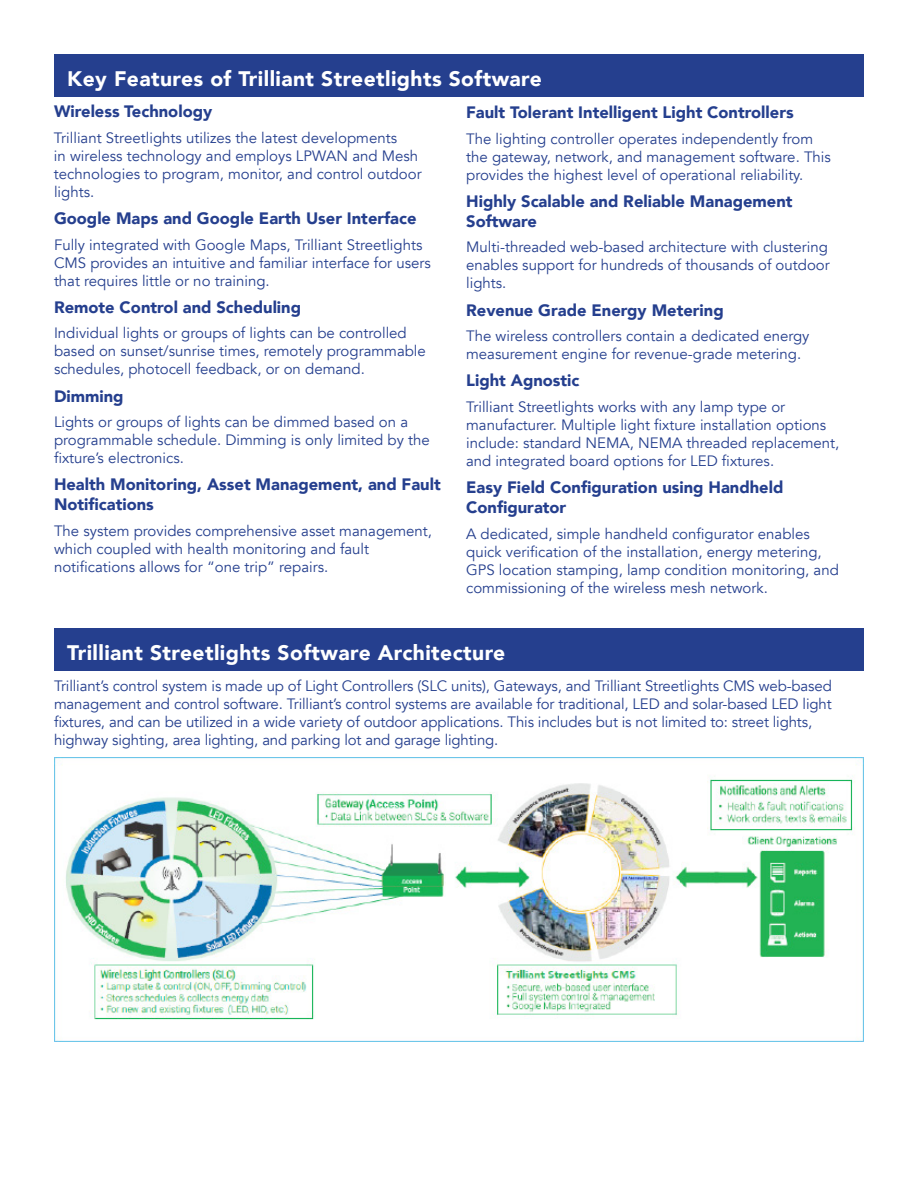
<style>
.page{position:relative;width:918px;height:1188px;background:#fff}
.page>*{position:absolute;margin:0;border:0;box-sizing:border-box;transform-origin:0 0}
.t1{font:900 21px "Avenir";letter-spacing:.02em;color:#fff}
.t2{font:900 16.5px/19.8px "Avenir";color:#253f8e}
.t3{font:15px/18px "Avenir";color:#253f8e}
</style>
<div class="page">
<div style="left:54px;top:54px;width:810px;height:42px;background:#253f8e"></div>
<div style="left:54px;top:629px;width:810px;height:42px;background:#253f8e"></div>
<img style="left:54px;top:757px;width:810px;height:284px">
<p class="t1" style="left:67px;top:60px;width:476px">Key Features of Trilliant Streetlights Software</p>
<p class="t2" style="left:54px;top:101px;width:160px">Wireless Technology</p>
<p class="t3" style="left:54px;top:129px;width:369px">Trilliant Streetlights utilizes the latest developments<br>in wireless technology and employs LPWAN and Mesh technologies to program, monitor, and control outdoor lights.</p>
<p class="t2" style="left:54px;top:208px;width:364px">Google Maps and Google Earth User Interface</p>
<p class="t3" style="left:54px;top:236px;width:378px">Fully integrated with Google Maps, Trilliant Streetlights<br>CMS provides an intuitive and familiar interface for users that requires little or no training.</p>
<p class="t2" style="left:54px;top:297px;width:249px">Remote Control and Scheduling</p>
<p class="t3" style="left:54px;top:324px;width:373px">Individual lights or groups of lights can be controlled based on sunset/sunrise times, remotely programmable schedules, photocell feedback, or on demand.</p>
<p class="t2" style="left:54px;top:386px;width:71px">Dimming</p>
<p class="t3" style="left:54px;top:413px;width:377px">Lights or groups of lights can be dimmed based on a programmable schedule. Dimming is only limited by the fixture’s electronics.</p>
<p class="t2" style="left:54px;top:474px;width:388px">Health Monitoring, Asset Management, and Fault<br>Notifications</p>
<p class="t3" style="left:54px;top:522px;width:380px">The system provides comprehensive asset management, which coupled with health monitoring and fault notifications allows for “one trip” repairs.</p>
<p class="t2" style="left:466px;top:102px;width:329px">Fault Tolerant Intelligent Light Controllers</p>
<p class="t3" style="left:466px;top:130px;width:366px">The lighting controller operates independently from the gateway, network, and management software. This provides the highest level of operational reliability.</p>
<p class="t2" style="left:466px;top:191px;width:328px">Highly Scalable and Reliable Management<br>Software</p>
<p class="t3" style="left:466px;top:238px;width:365px;text-align:justify">Multi-threaded web-based architecture with clustering enables support for hundreds of thousands of outdoor lights.</p>
<p class="t2" style="left:466px;top:300px;width:259px">Revenue Grade Energy Metering</p>
<p class="t3" style="left:466px;top:327px;width:345px">The wireless controllers contain a dedicated energy measurement engine for revenue-grade metering.</p>
<p class="t2" style="left:466px;top:370px;width:115px">Light Agnostic</p>
<p class="t3" style="left:466px;top:398px;width:375px">Trilliant Streetlights works with any lamp type or manufacturer. Multiple light fixture installation options include: standard NEMA, NEMA threaded replacement, and integrated board options for LED fixtures.</p>
<p class="t2" style="left:466px;top:477px;width:319px">Easy Field Configuration using Handheld<br>Configurator</p>
<p class="t3" style="left:466px;top:525px;width:374px">A dedicated, simple handheld configurator enables quick verification of the installation, energy metering, GPS location stamping, lamp condition monitoring, and commissioning of the wireless mesh network.</p>
<p class="t1" style="left:67px;top:635px;width:440px">Trilliant Streetlights Software Architecture</p>
<p class="t3" style="left:54px;top:677px;width:779px">Trilliant’s control system is made up of Light Controllers (SLC units), Gateways, and Trilliant Streetlights CMS web-based management and control software. Trilliant’s control systems are available for traditional, LED and solar-based LED light fixtures, and can be utilized in a wide variety of outdoor applications. This includes but is not limited to: street lights, highway sighting, area lighting, and parking lot and garage lighting.</p>
</div>
